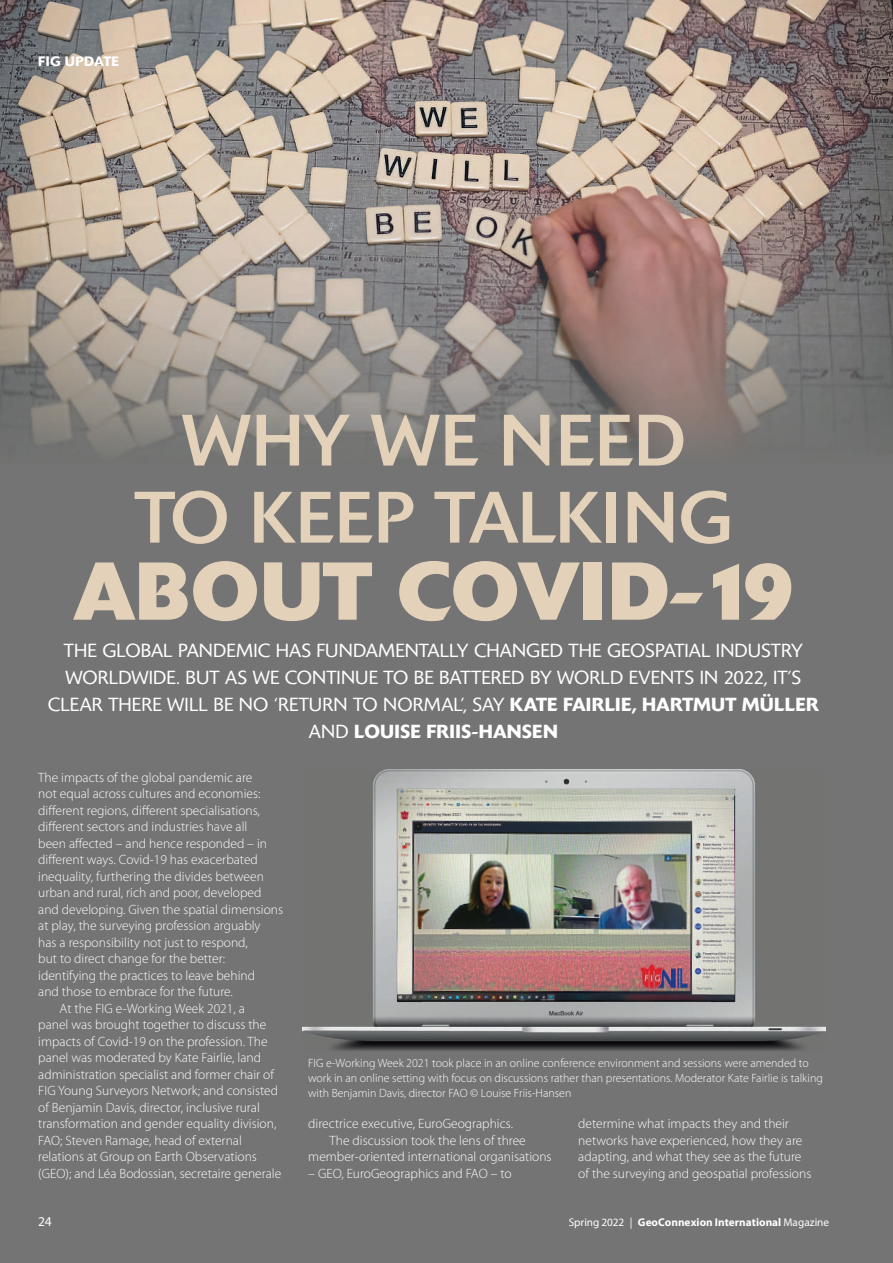
<style>
.page{position:relative;width:893px;height:1263px;background:#fff}
.page>*{position:absolute;margin:0;border:0;box-sizing:border-box;transform-origin:0 0}
.t1{font:700 81px "Delta";color:#e4d1ba}
.t2{font:72px/77.1px "Delta";letter-spacing:.02em;color:#e4d1ba;text-align:center}
.t3{font:300 18.75px/27px "Delta";letter-spacing:.005em;color:#fff;text-align:center}
.t4{font:300 13.5px/16.5px "Myriad Pro";color:#fff}
.t5{font:500 13.5px "Delta";letter-spacing:.025em;color:#fff}
.t6{font:13.5px "Myriad Pro";color:#fff}
.t7{font:300 12px/15px "Myriad Pro";color:#fff}
.t8{font:700 11.25px "Myriad Pro";letter-spacing:.005em;color:#fff}
.s1{font-weight:500}
.s2{font-weight:400}
</style>
<div class="page">
<div style="left:0;top:463px;width:893px;height:800px;background:#737473"></div>
<img style="left:0;top:0;width:893px;height:463px">
<img style="left:302px;top:769px;width:524px;height:282px">
<img style="left:397px;top:789px;width:338px;height:213px">
<p class="t5" style="left:38px;top:57px;width:82px">FIG UPDATE</p>
<p class="t2" style="left:135px;top:411px;width:600px">WHY WE NEED<br>TO KEEP TALKING</p>
<p class="t1" style="left:73px;top:562px;width:723px">ABOUT COVID-19</p>
<p class="t3" style="left:48px;top:640px;width:773px">THE GLOBAL PANDEMIC HAS FUNDAMENTALLY CHANGED THE GEOSPATIAL INDUSTRY WORLDWIDE. BUT AS WE CONTINUE TO BE BATTERED BY WORLD EVENTS IN 2022, IT’S CLEAR THERE WILL BE NO ‘RETURN TO NORMAL’, SAY <span class="s1">KATE FAIRLIE, HARTMUT MÜLLER </span>AND <span class="s1">LOUISE FRIIS-HANSEN</span></p>
<p class="t4" style="left:38px;top:770px;width:216px">The impacts of the global pandemic are</p>
<p class="t4" style="left:38px;top:787px;width:224px">not equal across cultures and economies:</p>
<p class="t4" style="left:38px;top:803px;width:223px">different regions, different specialisations,</p>
<p class="t4" style="left:38px;top:820px;width:211px">different sectors and industries have all</p>
<p class="t4" style="left:38px;top:836px;width:230px">been affected – and hence responded – in</p>
<p class="t4" style="left:38px;top:853px;width:221px">different ways. Covid-19 has exacerbated</p>
<p class="t4" style="left:38px;top:869px;width:227px">inequality, furthering the divides between</p>
<p class="t4" style="left:38px;top:886px;width:225px">urban and rural, rich and poor, developed</p>
<p class="t4" style="left:38px;top:902px;width:246px">and developing. Given the spatial dimensions</p>
<p class="t4" style="left:38px;top:919px;width:224px">at play, the surveying profession arguably</p>
<p class="t4" style="left:38px;top:935px;width:211px">has a responsibility not just to respond,</p>
<p class="t4" style="left:38px;top:952px;width:189px">but to direct change for the better:</p>
<p class="t4" style="left:38px;top:968px;width:218px">identifying the practices to leave behind</p>
<p class="t4" style="left:38px;top:985px;width:196px">and those to embrace for the future.</p>
<p class="t4" style="left:60px;top:1001px;width:187px">At the FIG e-Working Week 2021, a</p>
<p class="t4" style="left:38px;top:1018px;width:230px">panel was brought together to discuss the</p>
<p class="t4" style="left:38px;top:1034px;width:231px">impacts of Covid-19 on the profession. The</p>
<p class="t4" style="left:38px;top:1051px;width:224px">panel was moderated by Kate Fairlie, land</p>
<p class="t4" style="left:38px;top:1067px;width:237px">administration specialist and former chair of</p>
<p class="t4" style="left:38px;top:1084px;width:241px">FIG Young Surveyors Network; and consisted</p>
<p class="t4" style="left:38px;top:1100px;width:223px">of Benjamin Davis, director, inclusive rural</p>
<p class="t4" style="left:38px;top:1117px;width:240px">transformation and gender equality division,</p>
<p class="t4" style="left:38px;top:1133px;width:205px">FAO; Steven Ramage, head of external</p>
<p class="t4" style="left:38px;top:1150px;width:220px">relations at Group on Earth Observations</p>
<p class="t4" style="left:38px;top:1166px;width:245px">(GEO); and Léa Bodossian, secretaire generale</p>
<p class="t7" style="left:308px;top:1057px;width:516px">FIG e-Working Week 2021 took place in an online conference environment and sessions were amended to work in an online setting with focus on discussions rather than presentations. Moderator Kate Fairlie is talking with Benjamin Davis, director FAO © Louise Friis-Hansen</p>
<p class="t4" style="left:308px;top:1117px;width:206px">directrice executive, EuroGeographics.</p>
<p class="t4" style="left:330px;top:1133px;width:198px">The discussion took the lens of three</p>
<p class="t4" style="left:308px;top:1150px;width:245px">member-oriented international organisations</p>
<p class="t4" style="left:308px;top:1166px;width:205px">– GEO, EuroGeographics and FAO – to</p>
<p class="t4" style="left:578px;top:1117px;width:235px">determine what impacts they and their networks have experienced, how they are adapting, and what they see as the future of the surveying and geospatial professions</p>
<p class="t6" style="left:38px;top:1217px;width:15px">24</p>
<p class="t8" style="left:569px;top:1216px;width:262px"><span class="s2">Spring 2022 |</span> GeoConnexion International <span class="s2">Magazine</span></p>
</div>
